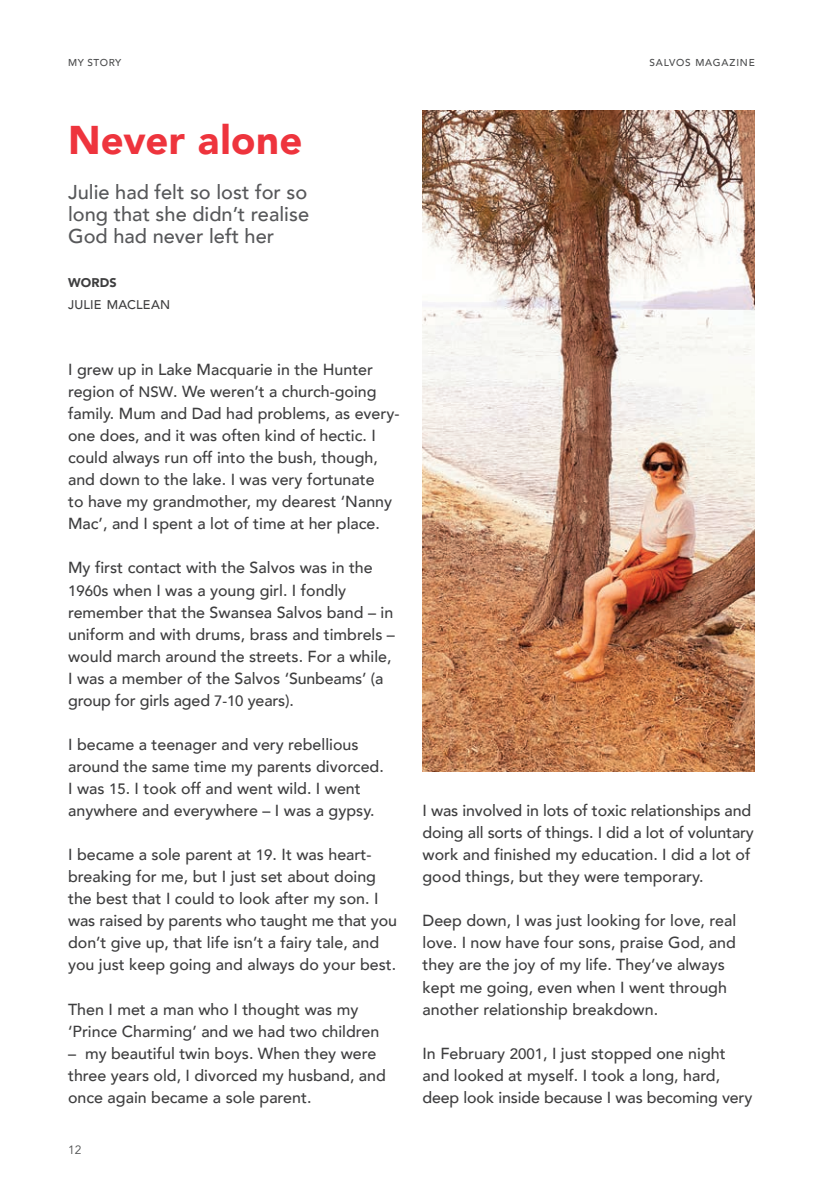
<style>
.page{position:relative;width:840px;height:1191px;background:#fff}
.page>*{position:absolute;margin:0;border:0;box-sizing:border-box;transform-origin:0 0}
.Salvos_Header{font:900 40px "Avenir";letter-spacing:.01em;color:#ee343d}
.Salvos_Subhead{font:500 20px/22px "Avenir";color:#57585a;text-align:justify}
.Body{font:500 16px/22px "Avenir";color:#3e3e3f}
.Salvos_By-Line{font:500 12.6px "Avenir";letter-spacing:.015em;color:#3e3e3f}
.Salvos_By-Line-2{font:900 12.6px "Avenir";letter-spacing:.015em;color:#3e3e3f}
.t1{font:12px "Avenir";color:#4b4c4d}
.Page_name_-_Left{font:500 10px "Avenir";letter-spacing:.08em;color:#4b4c4d}
.Page_name_-_Left-2{font:500 10px "Avenir";letter-spacing:.06em;color:#4b4c4d}
.s1{font-size:15px}
</style>
<div class="page">
<img style="left:422px;top:110px;width:332px;height:662px">
<p class="Page_name_-_Left-2" style="left:68px;top:54px;width:55px">MY STORY</p>
<p class="Salvos_Header" style="left:68px;top:106px;width:236px">Never alone</p>
<p class="Salvos_Subhead" style="left:68px;top:179px;width:242px">Julie had felt so lost for so long that she didn’t realise God had never left her</p>
<p class="Salvos_By-Line-2" style="left:68px;top:271px;width:50px">WORDS</p>
<p class="Salvos_By-Line" style="left:68px;top:293px;width:104px">JULIE MACLEAN</p>
<p class="Body" style="left:68px;top:357px;width:333px">I grew up in Lake Macquarie in the Hunter region of <span class="s1">NSW</span>. We weren’t a church-going family. Mum and Dad had problems, as every&shy;one does, and it was often kind of hectic. I could always run off into the bush, though, and down to the lake. I was very fortunate<br>to have my grandmother, my dearest ‘Nanny Mac’, and I spent a lot of time at her place.</p>
<p class="Body" style="left:68px;top:556px;width:328px">My first contact with the Salvos was in the <span class="s1">1960</span>s when I was a young girl. I fondly remember that the Swansea Salvos band – in uniform and with drums, brass and timbrels – would march around the streets. For a while, I was a member of the Salvos ‘Sunbeams’ (a group for girls aged <span class="s1">7-10</span> years).</p>
<p class="Body" style="left:68px;top:732px;width:317px">I became a teenager and very rebellious around the same time my parents divorced.<br>I was <span class="s1">15</span>. I took off and went wild. I went anywhere and everywhere – I was a gypsy.</p>
<p class="Body" style="left:68px;top:842px;width:330px">I became a sole parent at <span class="s1">19</span>. It was heart&shy;breaking for me, but I just set about doing the best that I could to look after my son. I was raised by parents who taught me that you don’t give up, that life isn’t a fairy tale, and you just keep going and always do your best.</p>
<p class="Body" style="left:68px;top:997px;width:312px">Then I met a man who I thought was my ‘Prince Charming’ and we had two children</p>
<p class="Body" style="left:68px;top:1041px;width:319px">– my beautiful twin boys. When they were three years old, I divorced my husband, and once again became a sole parent.</p>
<p class="t1" style="left:68px;top:1142px;width:15px">12</p>
<p class="Page_name_-_Left" style="left:649px;top:54px;width:107px">SALVOS MAGAZINE</p>
<p class="Body" style="left:422px;top:798px;width:333px">I was involved in lots of toxic relationships and doing all sorts of things. I did a lot of voluntary work and finished my education. I did a lot of good things, but they were temporary.</p>
<p class="Body" style="left:422px;top:909px;width:315px">Deep down, I was just looking for love, real love. I now have four sons, praise God, and they are the joy of my life. They’ve always kept me going, even when I went through another relationship breakdown.</p>
<p class="Body" style="left:422px;top:1041px;width:331px">In February <span class="s1">2001</span>, I just stopped one night and looked at myself. I took a long, hard, deep look inside because I was becoming very</p>
</div>
